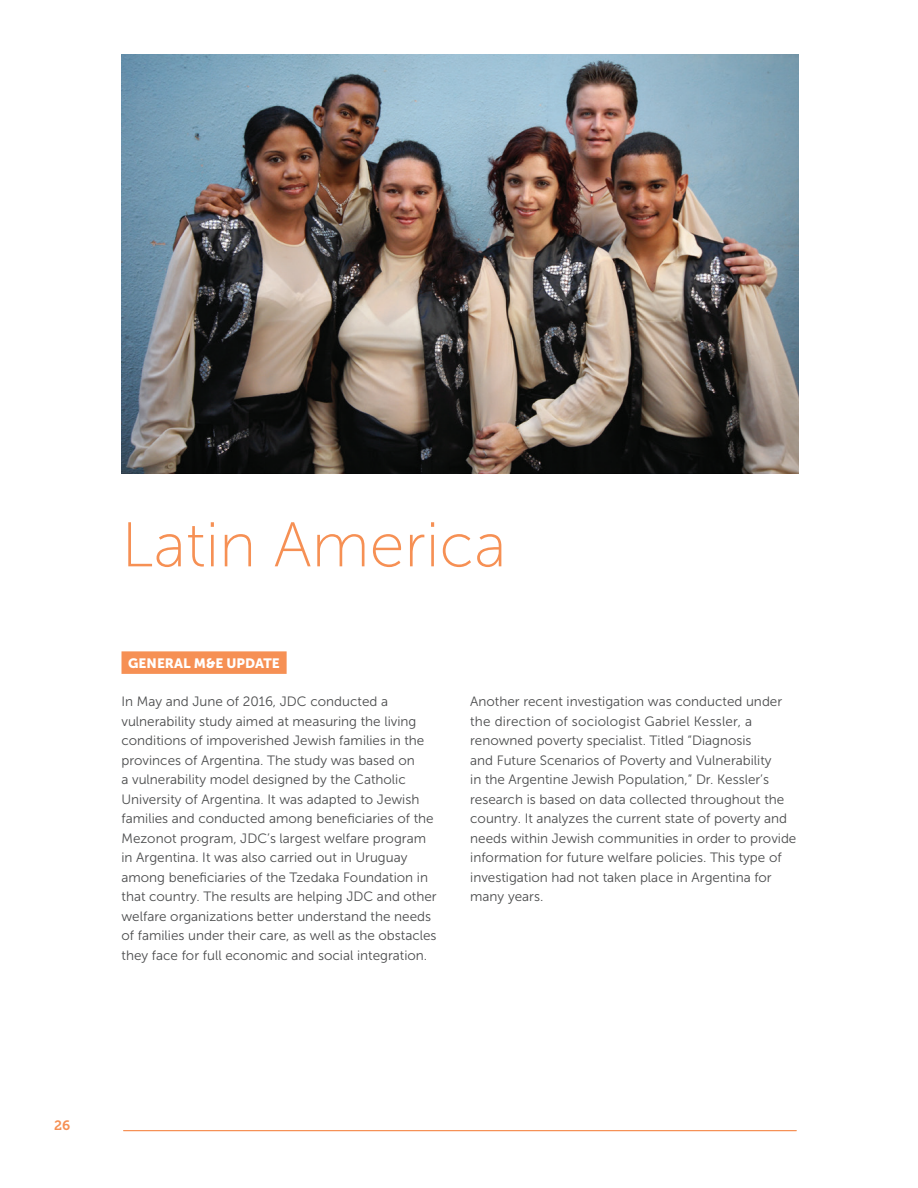
<style>
.page{position:relative;width:918px;height:1188px;background:#fff}
.page>*{position:absolute;margin:0;border:0;box-sizing:border-box;transform-origin:0 0}
.t1{font:63px "Museo Sans 100";color:#f69054}
.t2{font:13.5px/19.5px "Museo Sans 300";color:#4b4c4d}
.t3{font:13.5px "Museo Sans 900";color:#fff}
.t4{font:13.5px "Museo Slab 700";color:#f69054}
</style>
<div class="page">
<hr style="left:123px;top:1130px;width:673px;height:1px;background:#f69054">
<img style="left:122px;top:54px;width:676px;height:420px">
<div style="left:122px;top:651px;width:165px;height:23px;background:#f69054"></div>
<h1 class="t1" style="left:122px;top:511px;width:386px">Latin America</h1>
<p class="t3" style="left:128px;top:656px;width:153px">GENERAL M&amp;E UPDATE</p>
<p class="t2" style="left:122px;top:692px;width:317px">In May and June of 2016, JDC conducted a vulnerability study aimed at measuring the living conditions of impoverished Jewish families in the provinces of Argentina. The study was based on<br>a vulnerability model designed by the Catholic University of Argentina. It was adapted to Jewish families and conducted among beneficiaries of the Mezonot program, JDC’s largest welfare program in Argentina. It was also carried out in Uruguay among beneficiaries of the Tzedaka Foundation in that country. The results are helping JDC and other welfare organizations better understand the needs of families under their care, as well as the obstacles they face for full economic and social integration.</p>
<p class="t2" style="left:470px;top:692px;width:328px">Another recent investigation was conducted under the direction of sociologist Gabriel Kessler, a renowned poverty specialist. Titled “Diagnosis<br>and Future Scenarios of Poverty and Vulnerability<br>in the Argentine Jewish Population,” Dr. Kessler’s research is based on data collected throughout the country. It analyzes the current state of poverty and needs within Jewish communities in order to provide information for future welfare policies. This type of investigation had not taken place in Argentina for many years.</p>
<p class="t4" style="left:54px;top:1118px;width:18px">26</p>
</div>
